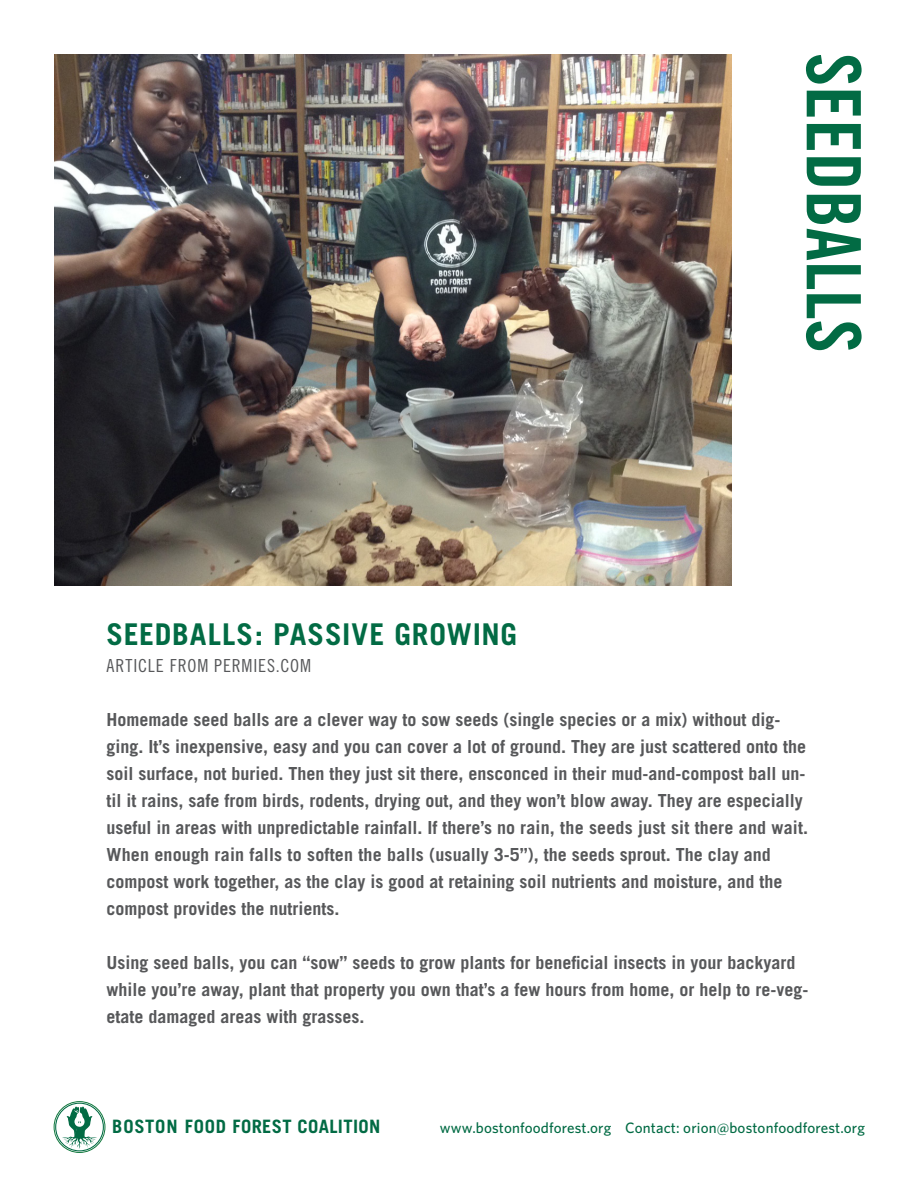
<style>
.page{position:relative;width:918px;height:1188px;background:#fff}
.page>*{position:absolute;margin:0;border:0;box-sizing:border-box;transform-origin:0 0}
.t1{font:75px "Trade Gothic Bold Cond Twenty";color:#026b44}
.t2{font:700 30px "Trade Gothic";letter-spacing:.025em;color:#026b44}
.t3{font:700 18.45px "Trade Gothic";letter-spacing:.02em;color:#026b44}
.text{font:700 18px/27px "Trade Gothic";color:#57585a}
.t4{font:18px "Trade Gothic Cond Eighteen";letter-spacing:.045em;color:#57585a}
.t5{font:500 15px "Whitney";letter-spacing:.01em;color:#026b44}
</style>
<div class="page">
<div style="left:55px;top:1103px;width:49px;height:48px;border:1px solid #026b44;border-radius:50%"></div>
<div style="left:54px;top:1101px;width:51px;height:52px;border:1px solid #0f773c;border-radius:50%"></div>
<svg style="left:62px;top:1107px;width:35px;height:42px"></svg>
<img style="left:55px;top:54px;width:677px;height:531px">
<p class="t2" style="left:106px;top:616px;width:412px">SEEDBALLS: PASSIVE GROWING</p>
<p class="t4" style="left:106px;top:655px;width:206px">ARTICLE FROM PERMIES.COM</p>
<p class="t1" style="left:879px;top:53px;width:301px;rotate:90deg">SEEDBALLS</p>
<p class="text" style="left:106px;top:706px;width:703px">Homemade seed balls are a clever way to sow seeds (single species or a mix) without dig&shy;ging. It’s inexpensive, easy and you can cover a lot of ground. They are just scattered onto the soil surface, not buried. Then they just sit there, ensconced in their mud-and-compost ball un&shy;til it rains, safe from birds, rodents, drying out, and they won’t blow away. They are especially useful in areas with unpredictable rainfall. If there’s no rain, the seeds just sit there and wait.<br>When enough rain falls to soften the balls (usually 3-5”), the seeds sprout. The clay and compost work together, as the clay is good at retaining soil nutrients and moisture, and the compost provides the nutrients.</p>
<p class="text" style="left:106px;top:949px;width:704px">Using seed balls, you can “sow” seeds to grow plants for beneficial insects in your backyard while you’re away, plant that property you own that’s a few hours from home, or help to re-veg&shy;etate damaged areas with grasses.</p>
<p class="t3" style="left:112px;top:1115px;width:270px">BOSTON FOOD FOREST COALITION</p>
<p class="t5" style="left:440px;top:1119px;width:426px">www.bostonfoodforest.org Contact: orion@bostonfoodforest.org</p>
</div>
